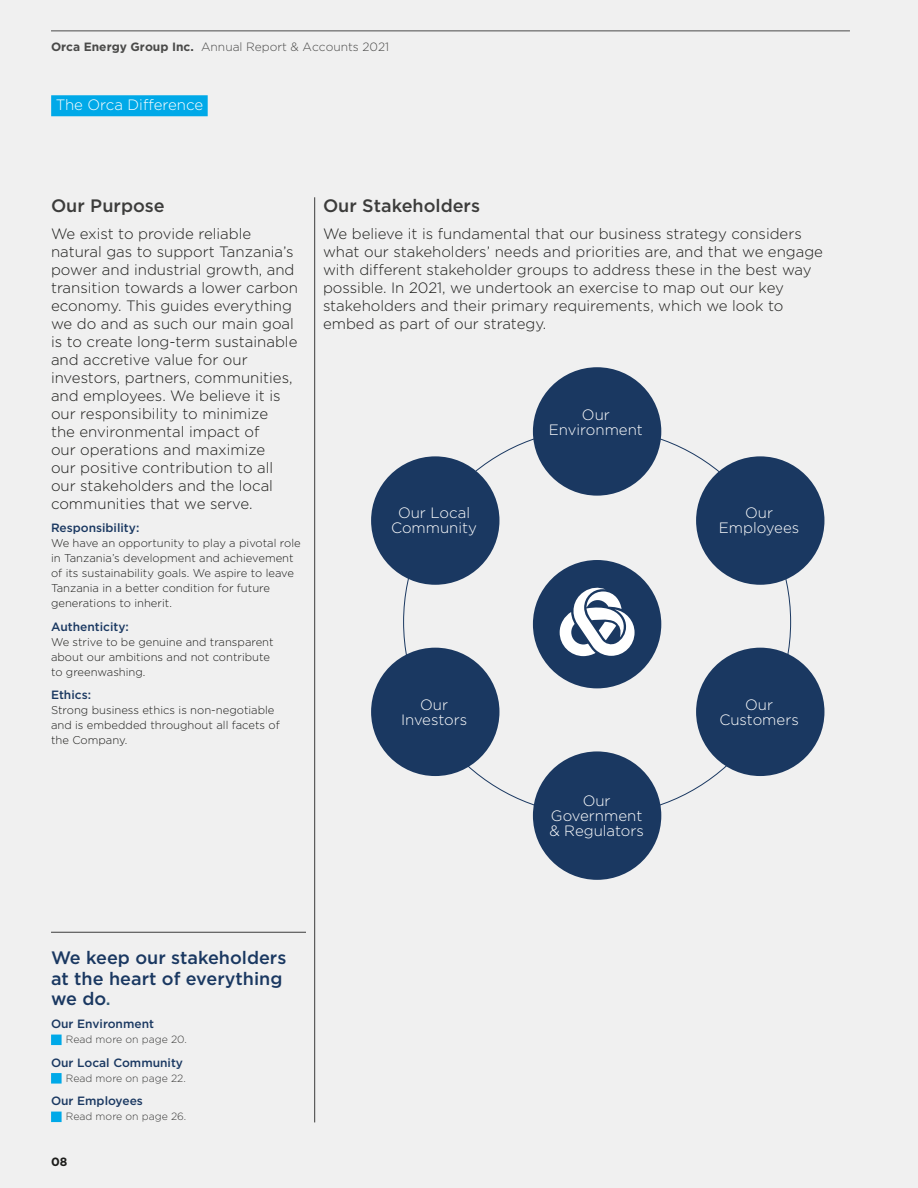
<style>
.page{position:relative;width:918px;height:1188px;background:#f0f0f0}
.page>*{position:absolute;margin:0;border:0;box-sizing:border-box;transform-origin:0 0}
.t1{font:500 18px/20.2px "Gotham HTF";color:#1a3861}
.t2{font:500 18px "Gotham HTF";color:#3c3c3b}
.t3{font:300 15px/18px "Gotham HTF";color:#1d1d1b}
.t4{font:300 15px/15px "Gotham HTF";color:#fff;text-align:center}
.t5{font:500 12px "Gotham HTF";color:#1a3861}
.t6{font:300 12px "Gotham HTF";color:#4a4a49}
.t7{font:700 12px "Gotham HTF";color:#1d1d1b}
.t8{font:300 11.25px/15px "Gotham HTF";color:#1d1d1b}
.t9{font:300 10.5px "Gotham HTF";color:#3c3c3b}
.s1{font-weight:700}
.s2{color:#355d77}
</style>
<div class="page">
<div style="left:51px;top:95px;width:157px;height:21px;background:#00a9e8"></div>
<hr style="left:314px;top:197px;width:1px;height:925px;background:#3c3c3b">
<div style="left:533px;top:367px;width:128px;height:129px;background:#1a3861;border-radius:50%"></div>
<div style="left:371px;top:456px;width:128px;height:129px;background:#1a3861;border-radius:50%"></div>
<div style="left:371px;top:648px;width:128px;height:128px;background:#1a3861;border-radius:50%"></div>
<div style="left:696px;top:456px;width:128px;height:129px;background:#1a3861;border-radius:50%"></div>
<div style="left:696px;top:648px;width:128px;height:128px;background:#1a3861;border-radius:50%"></div>
<div style="left:533px;top:751px;width:128px;height:129px;background:#1a3861;border-radius:50%"></div>
<div style="left:533px;top:560px;width:128px;height:128px;background:#1a3861;border-radius:50%"></div>
<svg style="left:560px;top:587px;width:75px;height:69px"></svg>
<div style="left:51px;top:1035px;width:11px;height:10px;background:#00a9e8"></div>
<div style="left:51px;top:1073px;width:11px;height:11px;background:#00a9e8"></div>
<div style="left:51px;top:1112px;width:11px;height:10px;background:#00a9e8"></div>
<hr style="left:51px;top:932px;width:255px;height:1px;background:#3c3c3b">
<hr style="left:51px;top:31px;width:799px;height:1px;background:#4a4a49">
<p class="t6" style="left:51px;top:41px;width:340px"><span class="s1">Orca Energy Group Inc.</span> Annual Report &amp; Accounts 2021</p>
<p class="t4" style="left:56px;top:97px;width:149px">The Orca Difference</p>
<p class="t2" style="left:51px;top:196px;width:115px">Our Purpose</p>
<p class="t3" style="left:51px;top:224px;width:249px">We exist to provide reliable natural gas to support Tanzania’s power and industrial growth, and transition towards a lower carbon economy. This guides everything we do and as such our main goal is to create long-term sustainable and accretive value for our investors, partners, communities, and employees. We believe it is our responsibility to minimize<br>the environmental impact of<br>our operations and maximize<br>our positive contribution to all our stakeholders and the local communities that we serve.</p>
<p class="t5" style="left:51px;top:521px;width:90px">Responsibility:</p>
<p class="t8" style="left:51px;top:536px;width:251px">We have an opportunity to play a pivotal role in Tanzania’s development and achievement of its sustainability goals. We aspire to leave Tanzania in a better condition for future generations to inherit.</p>
<p class="t5" style="left:51px;top:620px;width:79px">Authenticity:</p>
<p class="t8" style="left:51px;top:634px;width:224px">We strive to be genuine and transparent about our ambitions and not contribute to greenwashing.</p>
<p class="t5" style="left:51px;top:688px;width:42px">Ethics:</p>
<p class="t8" style="left:51px;top:703px;width:230px">Strong business ethics is non-negotiable and is embedded throughout all facets of the Company.</p>
<p class="t2" style="left:323px;top:196px;width:159px">Our Stakeholders</p>
<p class="t3" style="left:323px;top:224px;width:502px">We believe it is fundamental that our business strategy considers what our stakeholders’ needs and priorities are, and that we engage with different stakeholder groups to address these in the best way possible. In 2021, we undertook an exercise to map out our key stakeholders and their primary requirements, which we look to embed as part of our strategy.</p>
<p class="t4" style="left:391px;top:505px;width:87px">Our Local<br>Community</p>
<p class="t4" style="left:401px;top:697px;width:68px">Our<br>Investors</p>
<p class="t4" style="left:549px;top:407px;width:96px">Our<br>Environment</p>
<p class="t4" style="left:549px;top:793px;width:96px">Our<br>Government &amp; Regulators</p>
<p class="t4" style="left:719px;top:505px;width:82px">Our<br>Employees</p>
<p class="t4" style="left:719px;top:697px;width:81px">Our<br>Customers</p>
<p class="t1" style="left:51px;top:947px;width:237px">We keep our stakeholders at the heart of everything we do<span class="s2">.</span></p>
<p class="t5" style="left:51px;top:1017px;width:105px">Our Environment</p>
<p class="t9" style="left:66px;top:1034px;width:122px">Read more on page 20.</p>
<p class="t5" style="left:51px;top:1056px;width:134px">Our Local Community</p>
<p class="t9" style="left:66px;top:1072px;width:121px">Read more on page 22.</p>
<p class="t5" style="left:51px;top:1094px;width:93px">Our Employees</p>
<p class="t9" style="left:66px;top:1111px;width:122px">Read more on page 26.</p>
<p class="t7" style="left:51px;top:1155px;width:18px">08</p>
</div>
